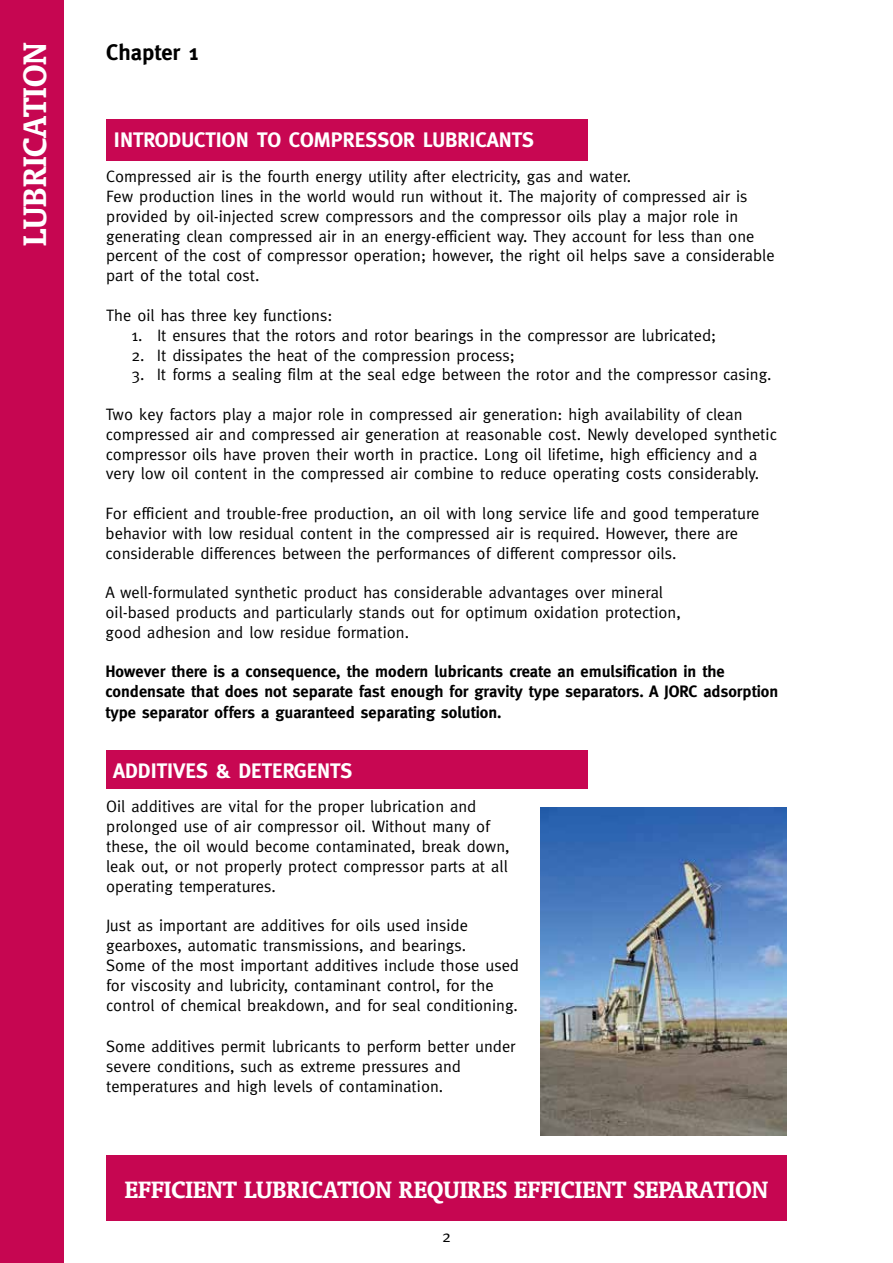
<style>
.page{position:relative;width:893px;height:1263px;background:#fff}
.page>*{position:absolute;margin:0;border:0;box-sizing:border-box;transform-origin:0 0}
.t1{font:700 37.2px "Oranda BT";color:#fff}
.t2{font:700 27px "Oranda BT";color:#fff}
.t3{font:700 22.5px "Meta";color:#000}
.t4{font:700 21px "Meta";color:#fff}
.t5{font:16.5px/19.8px "Meta";color:#000}
.t6{font:700 16.5px/20.2px "Meta";color:#000}
</style>
<div class="page">
<div style="left:106px;top:119px;width:482px;height:42px;background:#c80752"></div>
<div style="left:106px;top:750px;width:482px;height:38px;background:#c80752"></div>
<img style="left:540px;top:807px;width:247px;height:328px">
<div style="left:106px;top:1154px;width:681px;height:66px;background:#c60651"></div>
<div style="left:0;top:0;width:64px;height:1263px;background:#c60651"></div>
<h1 class="t1" style="left:12px;top:246px;width:204px;rotate:-90deg">LUBRICATION</h1>
<h3 class="t3" style="left:106px;top:39px;width:94px">Chapter 1</h3>
<p class="t4" style="left:114px;top:128px;width:422px">Introduction to compressor lubricants</p>
<p class="t5" style="left:106px;top:166px;width:670px">Compressed air is the fourth energy utility after electricity, gas and water.<br>Few production lines in the world would run without it. The majority of compressed air is provided by oil-injected screw compressors and the compressor oils play a major role in generating clean compressed air in an energy-efficient way. They account for less than one percent of the cost of compressor operation; however, the right oil helps save a considerable part of the total cost.</p>
<p class="t5" style="left:106px;top:305px;width:228px">The oil has three key functions:</p>
<p class="t5" style="left:132px;top:325px;width:586px">1. It ensures that the rotors and rotor bearings in the compressor are lubricated;</p>
<p class="t5" style="left:131px;top:345px;width:385px">2. It dissipates the heat of the compression process;</p>
<p class="t5" style="left:131px;top:364px;width:642px">3. It forms a sealing film at the seal edge between the rotor and the compressor casing.</p>
<p class="t5" style="left:106px;top:404px;width:673px">Two key factors play a major role in compressed air generation: high availability of clean compressed air and compressed air generation at reasonable cost. Newly developed synthetic compressor oils have proven their worth in practice. Long oil lifetime, high efficiency and a very low oil content in the compressed air combine to reduce operating costs considerably.</p>
<p class="t5" style="left:106px;top:503px;width:655px">For efficient and trouble-free production, an oil with long service life and good temperature behavior with low residual content in the compressed air is required. However, there are considerable differences between the performances of different compressor oils.</p>
<p class="t5" style="left:105px;top:582px;width:577px">A well-formulated synthetic product has considerable advantages over mineral oil-based products and particularly stands out for optimum oxidation protection, good adhesion and low residue formation.</p>
<p class="t6" style="left:105px;top:661px;width:674px">However there is a consequence, the modern lubricants create an emulsification in the condensate that does not separate fast enough for gravity type separators. A JORC adsorption type separator offers a guaranteed separating solution.</p>
<p class="t4" style="left:113px;top:758px;width:241px">Additives &amp; detergents</p>
<p class="t5" style="left:106px;top:797px;width:405px">Oil additives are vital for the proper lubrication and prolonged use of air compressor oil. Without many of these, the oil would become contaminated, break down, leak out, or not properly protect compressor parts at all operating temperatures.</p>
<p class="t5" style="left:106px;top:915px;width:414px">Just as important are additives for oils used inside gearboxes, automatic transmissions, and bearings.<br>Some of the most important additives include those used for viscosity and lubricity, contaminant control, for the control of chemical breakdown, and for seal conditioning.</p>
<p class="t5" style="left:106px;top:1036px;width:411px">Some additives permit lubricants to perform better under severe conditions, such as extreme pressures and temperatures and high levels of contamination.</p>
<h2 class="t2" style="left:125px;top:1173px;width:52px">EFFICIEN</h2>
<h2 class="t2" style="left:223px;top:1173px;width:144px">T LUBRICATION</h2>
<h2 class="t2" style="left:399px;top:1173px;width:167px">REQUIRES EFFICIEN</h2>
<h2 class="t2" style="left:612px;top:1173px;width:130px">T SEPARATION</h2>
<p class="t5" style="left:442px;top:1226px;width:10px">2</p>
</div>
